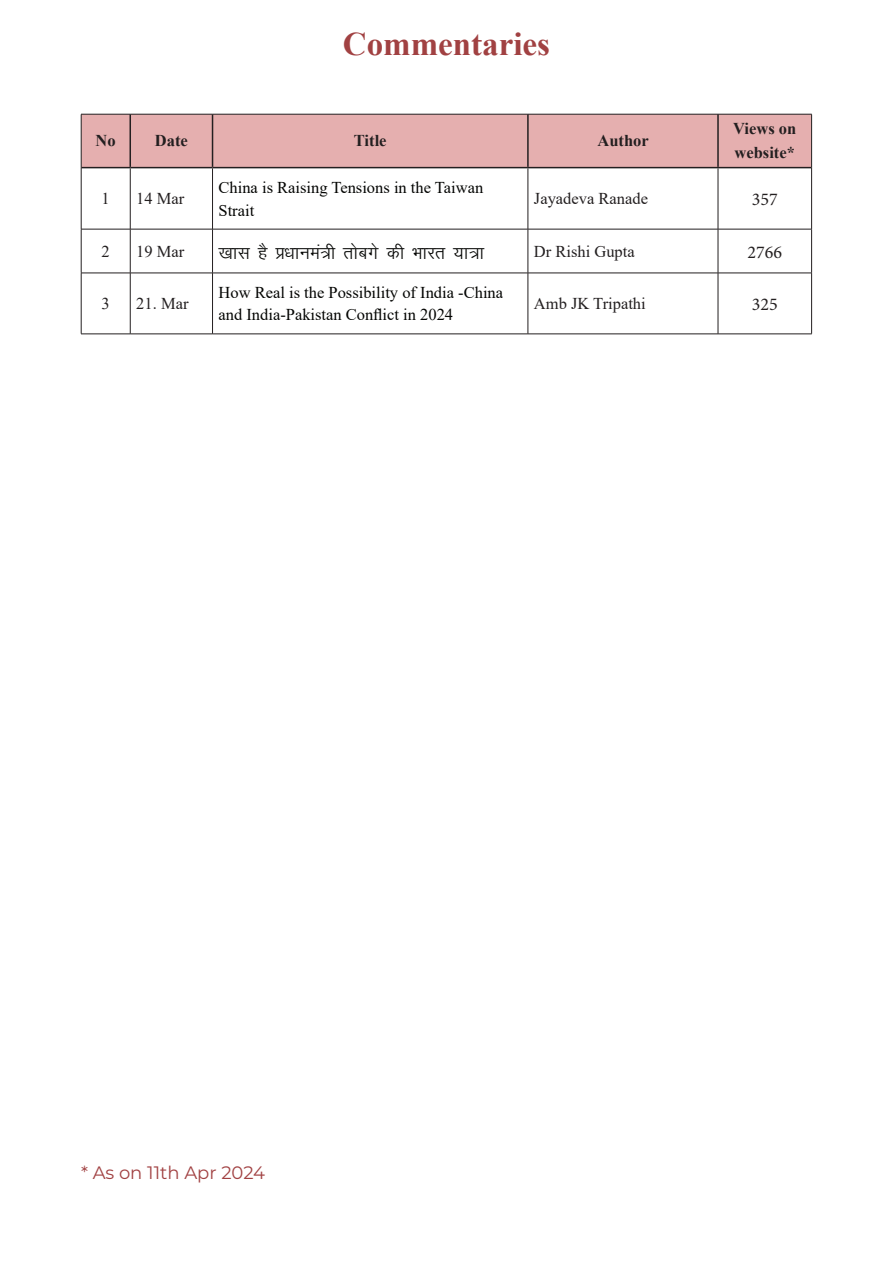
<style>
.page{position:relative;width:893px;height:1263px;background:#fff}
.page>*{position:absolute;margin:0;border:0;box-sizing:border-box;transform-origin:0 0}
.t1{font:700 33px "Times New Roman";color:#a14142}
.t2{font:21px "Kruti Dev 010";color:#040503}
.t3{font:18px "Montserrat";color:#a14142}
.t4{font:18px "Minion Pro";color:#231f20}
.t5{font:16.5px/22.5px "Times New Roman";color:#040503}
.t6{font:16.5px "Times New Roman";color:#231f20}
.t7{font:700 16.5px/24px "Times New Roman";color:#231f20}
</style>
<div class="page">
<div style="left:82px;top:115px;width:729px;height:52px;background:#e5afaf"></div>
<hr style="left:81px;top:168px;width:1px;height:61px;background:#231f20">
<hr style="left:130px;top:168px;width:1px;height:61px;background:#231f20">
<hr style="left:212px;top:168px;width:1px;height:61px;background:#231f20">
<hr style="left:528px;top:168px;width:1px;height:61px;background:#231f20">
<hr style="left:718px;top:168px;width:1px;height:61px;background:#231f20">
<hr style="left:811px;top:168px;width:1px;height:61px;background:#231f20">
<hr style="left:81px;top:229px;width:49px;height:1px;background:#231f20">
<hr style="left:81px;top:229px;width:1px;height:44px;background:#231f20">
<hr style="left:130px;top:229px;width:83px;height:1px;background:#231f20">
<hr style="left:130px;top:229px;width:1px;height:44px;background:#231f20">
<hr style="left:213px;top:229px;width:315px;height:1px;background:#231f20">
<hr style="left:212px;top:229px;width:1px;height:44px;background:#231f20">
<hr style="left:528px;top:229px;width:190px;height:1px;background:#231f20">
<hr style="left:528px;top:229px;width:1px;height:44px;background:#231f20">
<hr style="left:718px;top:229px;width:94px;height:1px;background:#231f20">
<hr style="left:718px;top:229px;width:1px;height:44px;background:#231f20">
<hr style="left:811px;top:229px;width:1px;height:44px;background:#231f20">
<hr style="left:81px;top:273px;width:49px;height:1px;background:#231f20">
<hr style="left:81px;top:273px;width:1px;height:61px;background:#231f20">
<hr style="left:130px;top:273px;width:83px;height:1px;background:#231f20">
<hr style="left:130px;top:273px;width:1px;height:61px;background:#231f20">
<hr style="left:213px;top:273px;width:315px;height:1px;background:#231f20">
<hr style="left:212px;top:273px;width:1px;height:61px;background:#231f20">
<hr style="left:528px;top:273px;width:190px;height:1px;background:#231f20">
<hr style="left:528px;top:273px;width:1px;height:61px;background:#231f20">
<hr style="left:718px;top:273px;width:94px;height:1px;background:#231f20">
<hr style="left:718px;top:273px;width:1px;height:61px;background:#231f20">
<hr style="left:811px;top:273px;width:1px;height:61px;background:#231f20">
<hr style="left:81px;top:334px;width:49px;height:1px;background:#231f20">
<hr style="left:130px;top:334px;width:83px;height:1px;background:#231f20">
<hr style="left:213px;top:334px;width:315px;height:1px;background:#231f20">
<hr style="left:528px;top:334px;width:190px;height:1px;background:#231f20">
<hr style="left:718px;top:334px;width:94px;height:1px;background:#231f20">
<hr style="left:81px;top:114px;width:49px;height:1px;background:#231f20">
<hr style="left:81px;top:114px;width:1px;height:54px;background:#231f20">
<hr style="left:130px;top:114px;width:83px;height:1px;background:#231f20">
<hr style="left:213px;top:114px;width:315px;height:1px;background:#231f20">
<hr style="left:528px;top:114px;width:190px;height:1px;background:#231f20">
<hr style="left:718px;top:114px;width:94px;height:1px;background:#231f20">
<hr style="left:811px;top:114px;width:1px;height:54px;background:#231f20">
<hr style="left:129px;top:114px;width:2px;height:53px;background:#231f20">
<hr style="left:212px;top:114px;width:1px;height:53px;background:#231f20">
<hr style="left:527px;top:114px;width:2px;height:53px;background:#231f20">
<hr style="left:717px;top:114px;width:2px;height:53px;background:#231f20">
<hr style="left:81px;top:167px;width:49px;height:1px;background:#231f20">
<hr style="left:130px;top:167px;width:83px;height:1px;background:#231f20">
<hr style="left:213px;top:167px;width:315px;height:1px;background:#231f20">
<hr style="left:528px;top:167px;width:190px;height:1px;background:#231f20">
<hr style="left:718px;top:167px;width:93px;height:1px;background:#231f20">
<p class="t1" style="left:343px;top:20px;width:209px">Commentaries</p>
<p class="t7" style="left:96px;top:128px;width:22px">No</p>
<p class="t7" style="left:155px;top:128px;width:34px">Date</p>
<p class="t7" style="left:354px;top:128px;width:34px">Title</p>
<p class="t7" style="left:597px;top:128px;width:53px">Author</p>
<p class="t7" style="left:733px;top:116px;width:65px">Views on website*</p>
<p class="t6" style="left:102px;top:187px;width:10px">1</p>
<p class="t6" style="left:136px;top:187px;width:50px">14 Mar</p>
<p class="t5" style="left:219px;top:176px;width:266px">China is Raising Tensions in the Taiwan<br>Strait</p>
<p class="t6" style="left:534px;top:187px;width:116px">Jayadeva Ranade</p>
<p class="t4" style="left:752px;top:187px;width:27px">357</p>
<p class="t6" style="left:102px;top:240px;width:10px">2</p>
<p class="t6" style="left:136px;top:240px;width:50px">19 Mar</p>
<p class="t2" style="left:219px;top:243px;width:267px">[kkl gS ç/kkuea=h rkscxs dh Hkkjr ;k=k</p>
<p class="t6" style="left:534px;top:240px;width:102px">Dr Rishi Gupta</p>
<p class="t4" style="left:747px;top:240px;width:36px">2766</p>
<p class="t6" style="left:102px;top:292px;width:10px">3</p>
<p class="t6" style="left:136px;top:292px;width:54px">21. Mar</p>
<p class="t5" style="left:219px;top:281px;width:286px">How Real is the Possibility of India -China and India-Pakistan Conflict in 2024</p>
<p class="t6" style="left:534px;top:292px;width:113px">Amb JK Tripathi</p>
<p class="t4" style="left:752px;top:292px;width:27px">325</p>
<p class="t3" style="left:81px;top:1160px;width:186px">* As on 11th Apr 2024</p>
</div>
